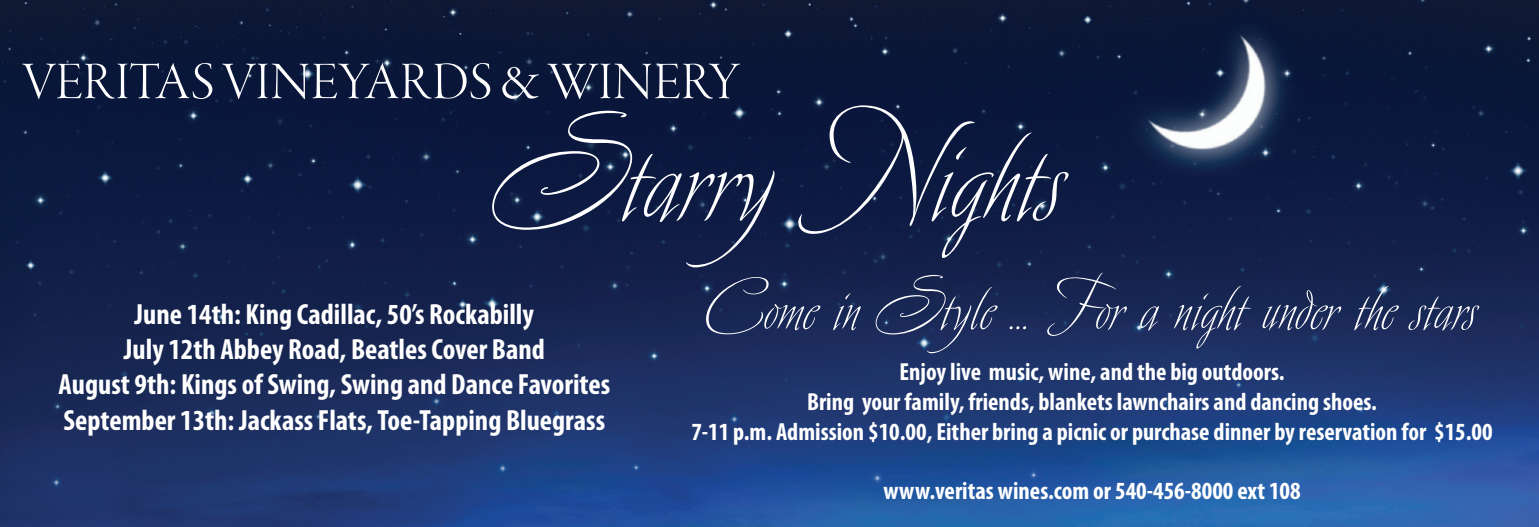
<style>
.page{position:relative;width:1539px;height:527px;background:#fff}
.page>*{position:absolute;margin:0;border:0;box-sizing:border-box;transform-origin:0 0}
.t1{font:162px "Avalon";color:#fff}
.t2{font:81px "Avalon";color:#fff}
.t3{font:54px "Garamond Premr Pro Lt Disp";color:#fff}
.t4{font:700 condensed 29.25px/35.1px "Myriad Pro";color:#fff;text-align:center}
.t5{font:700 condensed 24.75px/29.7px "Myriad Pro";color:#fff;text-align:center}
</style>
<div class="page">
<img style="left:1px;top:0;width:1538px;height:526px">
<h3 class="t3" style="left:23px;top:52px;width:719px">VERITAS VINEYARDS &amp; WINERY</h3>
<h1 class="t1" style="left:495px;top:78px;width:572px">Starry Nights</h1>
<p class="t4" style="left:59px;top:296px;width:553px">June 14th: King Cadillac, 50’s Rockabilly<br>July 12th Abbey Road, Beatles Cover Band<br>August 9th: Kings of Swing, Swing and Dance Favorites September 13th: Jackass Flats, Toe-Tapping Bluegrass</p>
<h2 class="t2" style="left:706px;top:258px;width:773px">Come in Style ... For a night under the stars</h2>
<p class="t5" style="left:691px;top:356px;width:803px">Enjoy live music, wine, and the big outdoors.<br>Bring your family, friends, blankets lawnchairs and dancing shoes.<br>7-11 p.m. Admission $10.00, Either bring a picnic or purchase dinner by reservation for $15.00</p>
<p class="t5" style="left:883px;top:475px;width:419px">www.veritas wines.com or 540-456-8000 ext 108</p>
</div>
